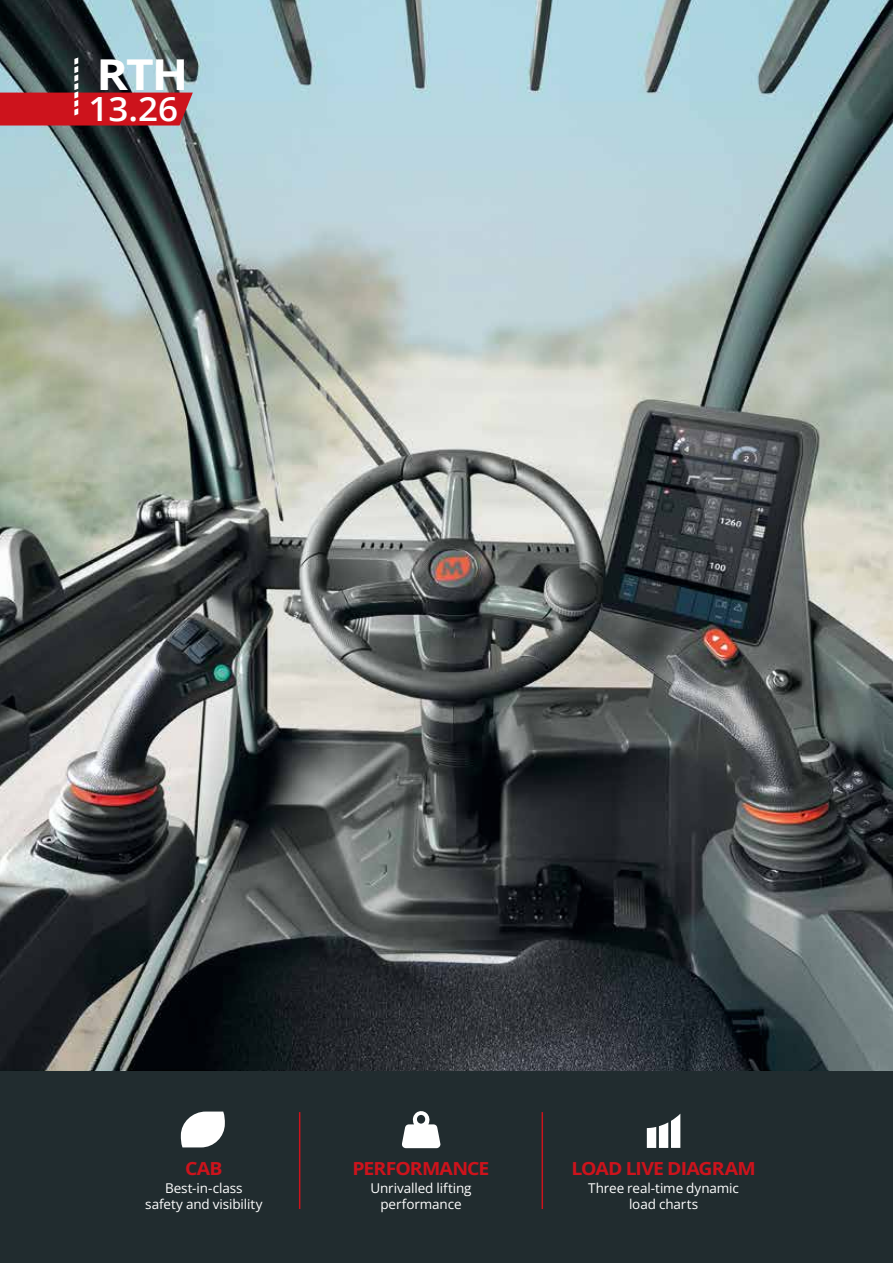
<style>
.page{position:relative;width:893px;height:1263px;background:#fff}
.page>*{position:absolute;margin:0;border:0;box-sizing:border-box;transform-origin:0 0}
.t1{font:700 42.6px "Open Sans";color:#fff;scale:1.13 1}
.t2{font:600 33.45px "Open Sans";color:#fff;scale:1.05 1}
.t3{font:700 18px "Open Sans";letter-spacing:-.04em;color:#cd131c;scale:1.08 1}
.t4{font:13.5px/16.2px "Open Sans";letter-spacing:-.01em;color:#fff;text-align:center}
</style>
<div class="page">
<img style="left:0;top:0;width:893px;height:1071px">
<svg style="left:0;top:57px;width:193px;height:69px;background:#8d4249"></svg>
<div style="left:0;top:1071px;width:893px;height:192px;background:#212c2f"></div>
<hr style="left:299px;top:1112px;width:1px;height:97px;background:#cd131c">
<hr style="left:542px;top:1112px;width:1px;height:97px;background:#cd131c">
<svg style="left:181px;top:1111px;width:44px;height:36px"></svg>
<svg style="left:647px;top:1114px;width:33px;height:34px"></svg>
<svg style="left:402px;top:1111px;width:39px;height:37px"></svg>
<h1 class="t1" style="left:96px;top:44px;width:83px">RTH</h1>
<h2 class="t2" style="left:89px;top:86px;width:87px">13.26</h2>
<h3 class="t3" style="left:185px;top:1156px;width:36px">CAB</h3>
<p class="t4" style="left:145px;top:1179px;width:119px">Best-in-class safety and visibility</p>
<h3 class="t3" style="left:352px;top:1156px;width:128px">PERFORMANCE</h3>
<p class="t4" style="left:370px;top:1179px;width:103px">Unrivalled lifting performance</p>
<h3 class="t3" style="left:571px;top:1156px;width:172px">LOAD LIVE DIAGRAM</h3>
<p class="t4" style="left:588px;top:1179px;width:152px">Three real-time dynamic load charts</p>
</div>
